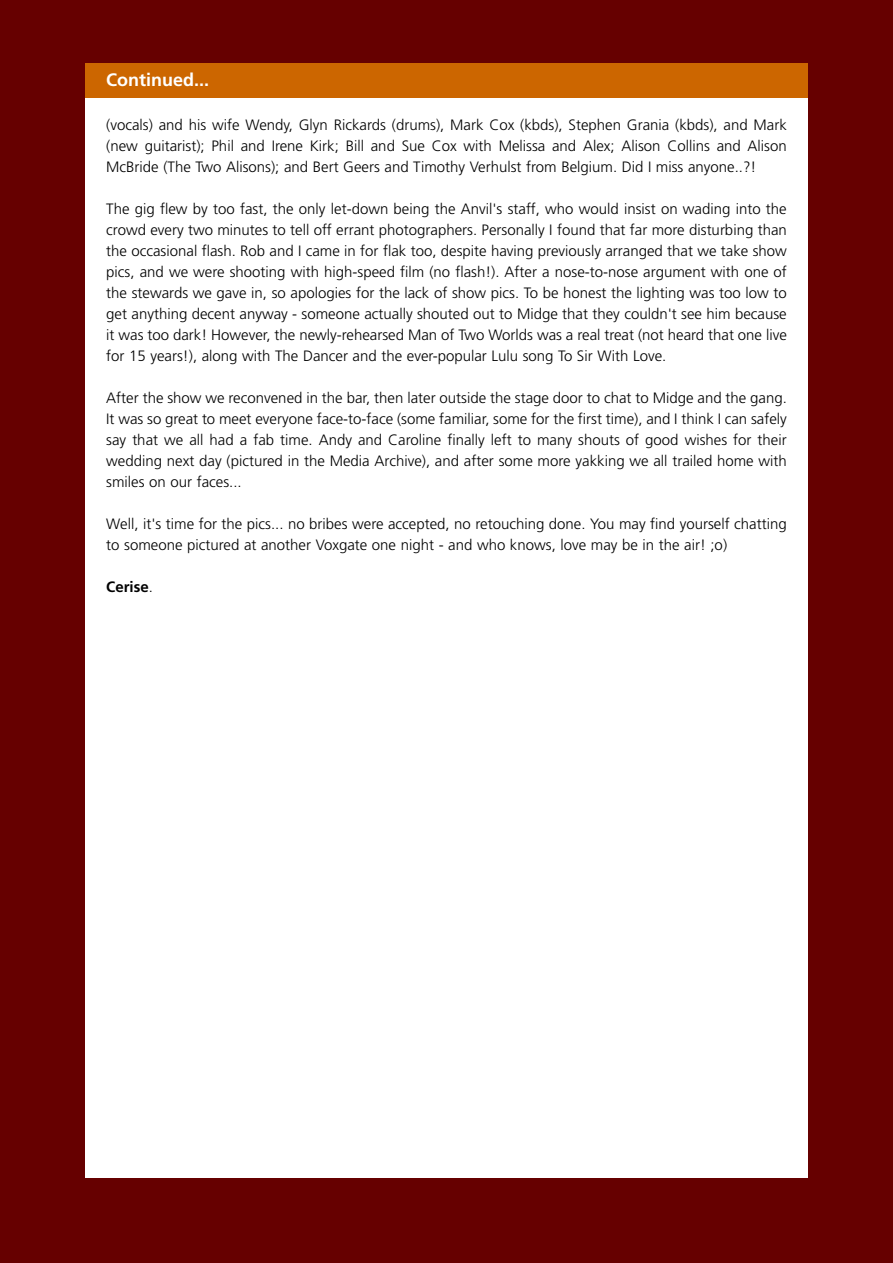
<style>
.page{position:relative;width:893px;height:1263px;background:#600}
.page>*{position:absolute;margin:0;border:0;box-sizing:border-box;transform-origin:0 0}
.t1{font:700 18px "Frutiger";color:#fff}
.t2{font:300 15px/21px "Frutiger";color:#000;text-align:justify}
.t3{font:700 15px "Frutiger";color:#000}
.s1{font-weight:300}
</style>
<div class="page">
<div style="left:85px;top:98px;width:723px;height:1080px;background:#fff"></div>
<div style="left:85px;top:64px;width:723px;height:34px;background:#c60"></div>
<p class="t1" style="left:106px;top:72px;width:105px">Continued...</p>
<p class="t2" style="left:106px;top:116px;width:682px">(vocals) and his wife Wendy, Glyn Rickards (drums), Mark Cox (kbds), Stephen Grania (kbds), and Mark (new guitarist); Phil and Irene Kirk; Bill and Sue Cox with Melissa and Alex; Alison Collins and Alison McBride (The Two Alisons); and Bert Geers and Timothy Verhulst from Belgium. Did I miss anyone..?!</p>
<p class="t2" style="left:106px;top:200px;width:682px">The gig flew by too fast, the only let-down being the Anvil's staff, who would insist on wading into the crowd every two minutes to tell off errant photographers. Personally I found that far more disturbing than the occasional flash. Rob and I came in for flak too, despite having previously arranged that we take show pics, and we were shooting with high-speed film (no flash!). After a nose-to-nose argument with one of the stewards we gave in, so apologies for the lack of show pics. To be honest the lighting was too low to get anything decent anyway - someone actually shouted out to Midge that they couldn't see him because it was too dark! However, the newly-rehearsed Man of Two Worlds was a real treat (not heard that one live for 15 years!), along with The Dancer and the ever-popular Lulu song To Sir With Love.</p>
<p class="t2" style="left:106px;top:389px;width:682px">After the show we reconvened in the bar, then later outside the stage door to chat to Midge and the gang.<br>It was so great to meet everyone face-to-face (some familiar, some for the first time), and I think I can safely say that we all had a fab time. Andy and Caroline finally left to many shouts of good wishes for their wedding next day (pictured in the Media Archive), and after some more yakking we all trailed home with smiles on our faces...</p>
<p class="t2" style="left:106px;top:515px;width:682px">Well, it's time for the pics... no bribes were accepted, no retouching done. You may find yourself chatting to someone pictured at another Voxgate one night - and who knows, love may be in the air! ;o)</p>
<p class="t3" style="left:106px;top:581px;width:48px">Cerise<span class="s1">.</span></p>
</div>
